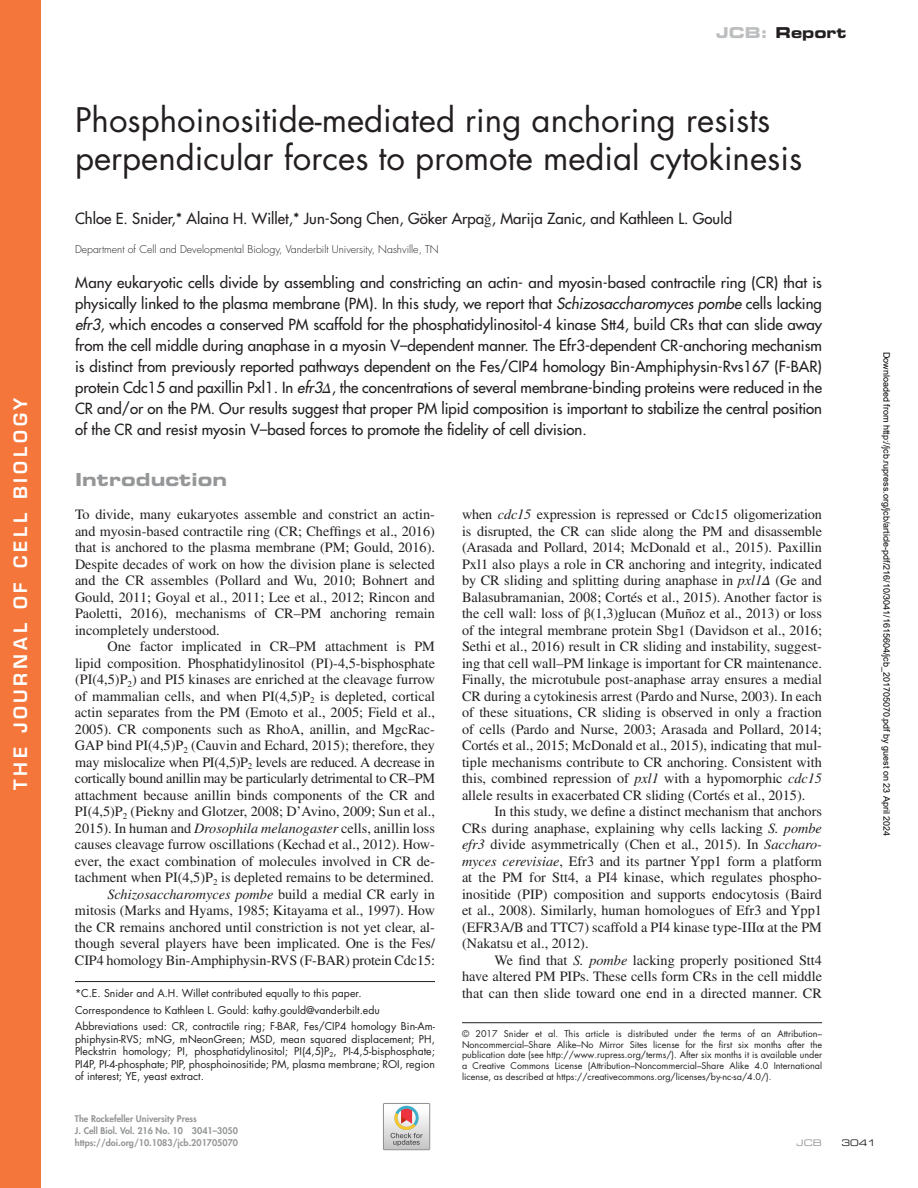
<style>
.page{position:relative;width:918px;height:1188px;background:#fff}
.page>*{position:absolute;margin:0;border:0;box-sizing:border-box;transform-origin:0 0}
.t1{font:33px/38.2px "Futura Std";color:#231f20}
.t2{font:600 18px "Eurostile LT Std";letter-spacing:.205em;color:#fff}
.t3{font:18px "Eurostile LT Std Bold Ex 2";letter-spacing:.005em;color:#949698}
.t4{font:500 15px/21px "Futura Std";color:#231f20;text-align:justify}
.t5{font:15px "Eurostile LT Std Bold Ex 2";color:#231f20}
.t6{font:14.25px/16.5px "Times LT Std";color:#231f20;text-align:justify}
.t7{font:10.5px/12.5px "Futura Std";color:#231f20}
.t8{font:300 10.5px "Futura Std";color:#231f20}
.t9{font:9px/10.8px "Futura Std";color:#231f20;text-align:justify}
.t10{font:9px "Arial";color:#000}
.t11{font:800 9px/12px "Futura Std";color:#949698}
.t12{font:9px "Eurostile LT Std Ex 2";color:#231f20}
.t13{font:9px "Eurostile LT Std Ex 2";color:#949698}
.s1{color:#bcbec0}
.s2{font-family:"STIX General";font-weight:400}
.s3{font-style:italic}
.s4{font-family:"STIX General";font-weight:400;font-style:italic}
.s5{font-family:"STIX General";font-style:italic}
.s6{font-family:"STIX General"}
</style>
<div class="page">
<div style="left:0;top:0;width:40px;height:1188px;background:#f4763b"></div>
<svg style="left:383px;top:1103px;width:47px;height:47px"></svg>
<hr style="left:75px;top:981px;width:360px;height:1px;background:#231f20">
<hr style="left:462px;top:1022px;width:360px;height:1px;background:#231f20">
<p class="t2" style="left:9px;top:790px;width:395px;rotate:-90deg">THE JOURNAL OF CELL BIOLOGY</p>
<p class="t5" style="left:716px;top:22px;width:132px"><span class="s1">JCB:</span> Report</p>
<h1 class="t1" style="left:75px;top:101px;width:729px">Phosphoinositide-mediated ring anchoring resists perpendicular forces to promote medial cytokinesis</h1>
<p class="t4" style="left:75px;top:209px;width:659px">Chloe E. Snider,* Alaina H. Willet,* Jun‑Song Chen, Göker Arpa<span class="s2">ğ</span>, Marija Zanic, and Kathleen L. Gould</p>
<p class="t8" style="left:75px;top:243px;width:365px">Department of Cell and Developmental Biology, Vanderbilt University, Nashville, TN</p>
<p class="t4" style="left:75px;top:272px;width:749px">Many eukaryotic cells divide by assembling and constricting an actin- and myosin-based contractile ring (CR) that is physically linked to the plasma membrane (PM). In this study, we report that <span class="s3">Schizosaccharomyces pombe</span> cells lacking <span class="s3">efr3</span>, which encodes a conserved PM scaffold for the phosphatidylinositol-4 kinase Stt4, build CRs that can slide away from the cell middle during anaphase in a myosin V–dependent manner. The Efr3-dependent CR-anchoring mechanism is distinct from previously reported pathways dependent on the Fes/CIP4 homology Bin-Amphiphysin-Rvs167 (F-BAR) protein Cdc15 and paxillin Pxl1. In <span class="s3">efr3</span><span class="s4">Δ</span>, the concentrations of several membrane-binding proteins were reduced in the CR and/or on the PM. Our results suggest that proper PM lipid composition is important to stabilize the central position of the CR and resist myosin V–based forces to promote the fidelity of cell division.</p>
<p class="t3" style="left:75px;top:467px;width:154px">Introduction</p>
<p class="t6" style="left:75px;top:506px;width:362px">To divide, many eukaryotes assemble and constrict an actin&shy;and myosin-based contractile ring (CR; Cheffings et al., 2016) that is anchored to the plasma membrane (PM; Gould, 2016).<br>Despite decades of work on how the division plane is selected and the CR assembles (Pollard and Wu, 2010; Bohnert and Gould, 2011; Goyal et al., 2011; Lee et al., 2012; Rincon and Paoletti, 2016), mechanisms of CR–PM anchoring remain incompletely understood.</p>
<p class="t6" style="left:75px;top:638px;width:362px;text-align:right">One factor implicated in CR–PM attachment is PM<br>lipid composition. Phosphatidylinositol (PI)-4,5-bisphosphate (PI(4,5)P<sub>2</sub>) and PI5 kinases are enriched at the cleavage furrow of mammalian cells, and when PI(4,5)P<sub>2</sub> is depleted, cortical actin separates from the PM (Emoto et al., 2005; Field et al., 2005). CR components such as RhoA, anillin, and MgcRac-GAP bind PI(4,5)P<sub>2</sub> (Cauvin and Echard, 2015); therefore, they may mislocalize when PI(4,5)P<sub>2</sub> levels are reduced. A decrease in cortically bound anillin may be particularly detrimental to CR–PM attachment because anillin binds components of the CR and PI(4,5)P<sub>2</sub> (Piekny and Glotzer, 2008; D’Avino, 2009; Sun et al., 2015). In human and <span class="s3">Drosophila melanogaster</span> cells, anillin loss causes cleavage furrow oscillations (Kechad et al., 2012). How&shy;ever, the exact combination of molecules involved in CR de&shy;tachment when PI(4,5)P<sub>2</sub> is depleted remains to be determined.<br><span class="s3">Schizosaccharomyces pombe</span> build a medial CR early in mitosis (Marks and Hyams, 1985; Kitayama et al., 1997). How the CR remains anchored until constriction is not yet clear, al&shy;though several players have been implicated. One is the Fes/ CIP4 homology Bin-Amphiphysin-RVS (F-BAR) protein Cdc15:</p>
<p class="t7" style="left:75px;top:985px;width:361px;line-height:16.8px">*C.E. Snider and A.H. Willet contributed equally to this paper.<br>Correspondence to Kathleen L. Gould: kathy.gould@vanderbilt.edu<br>Abbreviations used: CR, contractile ring; F-BAR, Fes/CIP4 homology Bin-Am-</p>
<p class="t7" style="left:75px;top:1033px;width:362px;text-align:justify">phiphysin-RVS; mNG, mNeonGreen; MSD, mean squared displacement; PH, Pleckstrin homology; PI, phosphatidylinositol; PI(4,5)P<sub>2</sub>, PI-4,5-bisphosphate; PI4P, PI-4-phosphate; PIP, phosphoinositide; PM, plasma membrane; ROI, region of interest; YE, yeast extract.</p>
<p class="t11" style="left:75px;top:1112px;width:165px">The Rockefeller University Press<br>J. Cell Biol. Vol. 216 No. 10 3041–3050 https://doi.org/10.1083/jcb.201705070</p>
<p class="t6" style="left:462px;top:506px;width:362px">when <span class="s3">cdc15</span> expression is repressed or Cdc15 oligomerization is disrupted, the CR can slide along the PM and disassemble (Arasada and Pollard, 2014; McDonald et al., 2015). Paxillin Pxl1 also plays a role in CR anchoring and integrity, indicated by CR sliding and splitting during anaphase in <span class="s3">pxl1</span><span class="s5">Δ</span> (Ge and Balasubramanian, 2008; Cortés et al., 2015). Another factor is the cell wall: loss of <span class="s6">β</span>(1,3)glucan (Muñoz et al., 2013) or loss of the integral membrane protein Sbg1 (Davidson et al., 2016; Sethi et al., 2016) result in CR sliding and instability, suggest&shy;ing that cell wall–PM linkage is important for CR maintenance.<br>Finally, the microtubule post-anaphase array ensures a medial CR during a cytokinesis arrest (Pardo and Nurse, 2003). In each of these situations, CR sliding is observed in only a fraction of cells (Pardo and Nurse, 2003; Arasada and Pollard, 2014; Cortés et al., 2015; McDonald et al., 2015), indicating that mul&shy;tiple mechanisms contribute to CR anchoring. Consistent with this, combined repression of <span class="s3">pxl1</span> with a hypomorphic <span class="s3">cdc15 </span>allele results in exacerbated CR sliding (Cortés et al., 2015).</p>
<p class="t6" style="left:462px;top:803px;width:362px;text-indent:32px">In this study, we define a distinct mechanism that anchors CRs during anaphase, explaining why cells lacking <span class="s3">S. pombe efr3</span> divide asymmetrically (Chen et al., 2015). In <span class="s3">Saccharo&shy;myces cerevisiae</span>, Efr3 and its partner Ypp1 form a platform at the PM for Stt4, a PI4 kinase, which regulates phospho&shy;inositide (PIP) composition and supports endocytosis (Baird et al., 2008). Similarly, human homologues of Efr3 and Ypp1 (EFR3A/B and TTC7) scaffold a PI4 kinase type-III<span class="s6">α</span> at the PM (Nakatsu et al., 2012).</p>
<p class="t6" style="left:462px;top:951px;width:362px;text-indent:32px">We find that <span class="s3">S. pombe</span> lacking properly positioned Stt4 have altered PM PIPs. These cells form CRs in the cell middle that can then slide toward one end in a directed manner. CR</p>
<p class="t9" style="left:462px;top:1028px;width:362px">© 2017 Snider et al. This article is distributed under the terms of an Attribution– Noncommercial–Share Alike–No Mirror Sites license for the first six months after the publication date (see http://www.rupress.org/terms/). After six months it is available under a Creative Commons License (Attribution–Noncommercial–Share Alike 4.0 International license, as described at https://creativecommons.org/licenses/by-nc-sa/4.0/).</p>
<p class="t13" style="left:796px;top:1136px;width:27px">JCB</p>
<p class="t10" style="left:890px;top:352px;width:486px;rotate:90deg">Downloaded from http://jcb.rupress.org/jcb/article-pdf/216/10/3041/1615604/jcb_201705070.pdf by guest on 23 April 2024</p>
<p class="t12" style="left:842px;top:1136px;width:36px">3041</p>
</div>
